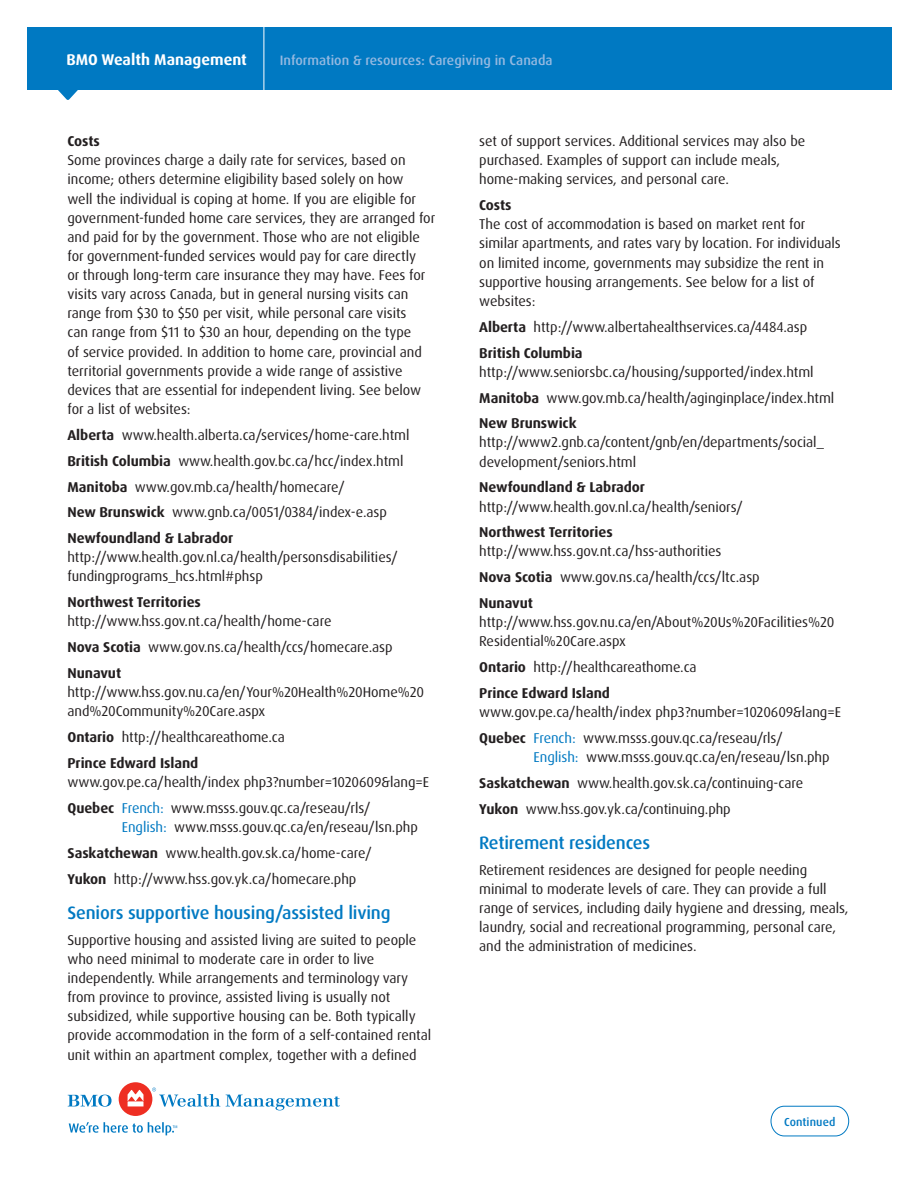
<style>
.page{position:relative;width:918px;height:1188px;background:#fff}
.page>*{position:absolute;margin:0;border:0;box-sizing:border-box;transform-origin:0 0}
.t1{font:500 18px "Dax Pro";letter-spacing:-.01em;color:#0079c2}
.t2{font:700 15.6px "Dax Pro";color:#fff}
.t3{font:14.25px/19px "Dax Pro";letter-spacing:-.005em;color:#231f20}
.t4{font:700 14.25px "Dax Pro";letter-spacing:-.005em;color:#231f20}
.t5{font:500 13.65px "Dax Pro";color:#94b9e1}
.t6{font:500 11.55px "Dax Pro";letter-spacing:.01em;color:#0079c2}
.s1{font-weight:700}
.s2{color:#0079c2}
</style>
<div class="page">
<div style="left:27px;top:27px;width:865px;height:62px;background:#0079c2"></div>
<svg style="left:58px;top:89px;width:20px;height:11px"></svg>
<hr style="left:264px;top:13px;width:1px;height:81px;background:#fff">
<svg style="left:68px;top:1095px;width:44px;height:12px"></svg>
<div style="left:119px;top:1082px;width:33px;height:34px;background:#ee2e22;border-radius:50%"></div>
<svg style="left:226px;top:1095px;width:114px;height:15px"></svg>
<svg style="left:128px;top:1090px;width:15px;height:16px"></svg>
<svg style="left:152px;top:1087px;width:68px;height:20px"></svg>
<svg style="left:69px;top:1122px;width:108px;height:13px"></svg>
<svg style="left:771px;top:1106px;width:78px;height:30px"></svg>
<p class="t2" style="left:66px;top:50px;width:182px">BMO Wealth Management</p>
<p class="t5" style="left:280px;top:52px;width:274px">Information &amp; resources: Caregiving in Canada</p>
<h2 class="t4" style="left:68px;top:132px;width:34px">Costs</h2>
<p class="t3" style="left:68px;top:151px;width:369px">Some provinces charge a daily rate for services, based on income; others determine eligibility based solely on how<br>well the individual is coping at home. If you are eligible for government-funded home care services, they are arranged for and paid for by the government. Those who are not eligible for government-funded services would pay for care directly<br>or through long-term care insurance they may have. Fees for visits vary across Canada, but in general nursing visits can range from $30 to $50 per visit, while personal care visits<br>can range from $11 to $30 an hour, depending on the type<br>of service provided. In addition to home care, provincial and territorial governments provide a wide range of assistive devices that are essential for independent living. See below for a list of websites:</p>
<p class="t3" style="left:68px;top:425px;width:343px"><span class="s1">Alberta</span> www.health.alberta.ca/services/home-care.html</p>
<p class="t3" style="left:68px;top:451px;width:338px"><span class="s1">British Columbia</span> www.health.gov.bc.ca/hcc/index.html</p>
<p class="t3" style="left:68px;top:477px;width:279px"><span class="s1">Manitoba</span> www.gov.mb.ca/health/homecare/</p>
<p class="t3" style="left:68px;top:503px;width:321px"><span class="s1">New Brunswick</span> www.gnb.ca/0051/0384/index-e.asp</p>
<p class="t3" style="left:68px;top:529px;width:332px"><span class="s1">Newfoundland &amp; Labrador </span>http://www.health.gov.nl.ca/health/personsdisabilities/ fundingprograms_hcs.html#phsp</p>
<p class="t3" style="left:68px;top:593px;width:265px"><span class="s1">Northwest Territories </span>http://www.hss.gov.nt.ca/health/home-care</p>
<p class="t3" style="left:68px;top:638px;width:327px"><span class="s1">Nova Scotia</span> www.gov.ns.ca/health/ccs/homecare.asp</p>
<p class="t3" style="left:68px;top:664px;width:358px"><span class="s1">Nunavut </span>http://www.hss.gov.nu.ca/en/Your%20Health%20Home%20 and%20Community%20Care.aspx</p>
<p class="t3" style="left:68px;top:728px;width:219px"><span class="s1">Ontario</span> http://healthcareathome.ca</p>
<p class="t3" style="left:68px;top:754px;width:363px"><span class="s1">Prince Edward Island<br></span>www.gov.pe.ca/health/index php3?number=1020609&amp;lang=E</p>
<p class="t3" style="left:122px;top:799px;width:298px;text-indent:-54px"><span class="s1">Quebec</span> <span class="s2">French:</span> www.msss.gouv.qc.ca/reseau/rls/<br><span class="s2">English:</span> www.msss.gouv.qc.ca/en/reseau/lsn.php</p>
<p class="t3" style="left:68px;top:844px;width:306px"><span class="s1">Saskatchewan</span> www.health.gov.sk.ca/home-care/</p>
<p class="t3" style="left:68px;top:869px;width:290px"><span class="s1">Yukon</span> http://www.hss.gov.yk.ca/homecare.php</p>
<h1 class="t1" style="left:68px;top:901px;width:325px">Seniors supportive housing/assisted living</h1>
<p class="t3" style="left:68px;top:930px;width:365px">Supportive housing and assisted living are suited to people who need minimal to moderate care in order to live independently. While arrangements and terminology vary from province to province, assisted living is usually not subsidized, while supportive housing can be. Both typically provide accommodation in the form of a self-contained rental unit within an apartment complex, together with a defined</p>
<p class="t3" style="left:479px;top:132px;width:328px">set of support services. Additional services may also be purchased. Examples of support can include meals, home-making services, and personal care.</p>
<h2 class="t4" style="left:479px;top:196px;width:34px">Costs</h2>
<p class="t3" style="left:479px;top:215px;width:363px">The cost of accommodation is based on market rent for similar apartments, and rates vary by location. For individuals on limited income, governments may subsidize the rent in supportive housing arrangements. See below for a list of websites:</p>
<p class="t3" style="left:479px;top:317px;width:330px"><span class="s1">Alberta</span> http://www.albertahealthservices.ca/4484.asp</p>
<p class="t3" style="left:479px;top:343px;width:336px"><span class="s1">British Columbia </span>http://www.seniorsbc.ca/housing/supported/index.html</p>
<p class="t3" style="left:479px;top:388px;width:357px"><span class="s1">Manitoba</span> www.gov.mb.ca/health/aginginplace/index.html</p>
<p class="t3" style="left:479px;top:414px;width:346px"><span class="s1">New Brunswick </span>http://www2.gnb.ca/content/gnb/en/departments/social_ development/seniors.html</p>
<p class="t3" style="left:479px;top:478px;width:265px"><span class="s1">Newfoundland &amp; Labrador </span>http://www.health.gov.nl.ca/health/seniors/</p>
<p class="t3" style="left:479px;top:523px;width:244px"><span class="s1">Northwest Territories </span>http://www.hss.gov.nt.ca/hss-authorities</p>
<p class="t3" style="left:479px;top:568px;width:282px"><span class="s1">Nova Scotia</span> www.gov.ns.ca/health/ccs/ltc.asp</p>
<p class="t3" style="left:479px;top:594px;width:357px"><span class="s1">Nunavut </span>http://www.hss.gov.nu.ca/en/About%20Us%20Facilities%20<br>Residential%20Care.aspx</p>
<p class="t3" style="left:479px;top:658px;width:219px"><span class="s1">Ontario</span> http://healthcareathome.ca</p>
<p class="t3" style="left:479px;top:684px;width:363px"><span class="s1">Prince Edward Island<br></span>www.gov.pe.ca/health/index php3?number=1020609&amp;lang=E</p>
<p class="t3" style="left:534px;top:729px;width:298px;text-indent:-54px"><span class="s1">Quebec</span> <span class="s2">French:</span> www.msss.gouv.qc.ca/reseau/rls/<br><span class="s2">English:</span> www.msss.gouv.qc.ca/en/reseau/lsn.php</p>
<p class="t3" style="left:479px;top:774px;width:325px"><span class="s1">Saskatchewan</span> www.health.gov.sk.ca/continuing-care</p>
<p class="t3" style="left:479px;top:800px;width:253px"><span class="s1">Yukon</span> www.hss.gov.yk.ca/continuing.php</p>
<h1 class="t1" style="left:479px;top:831px;width:172px">Retirement residences</h1>
<p class="t3" style="left:479px;top:860px;width:371px">Retirement residences are designed for people needing minimal to moderate levels of care. They can provide a full range of services, including daily hygiene and dressing, meals, laundry, social and recreational programming, personal care, and the administration of medicines.</p>
<p class="t6" style="left:784px;top:1114px;width:53px">Continued</p>
</div>
